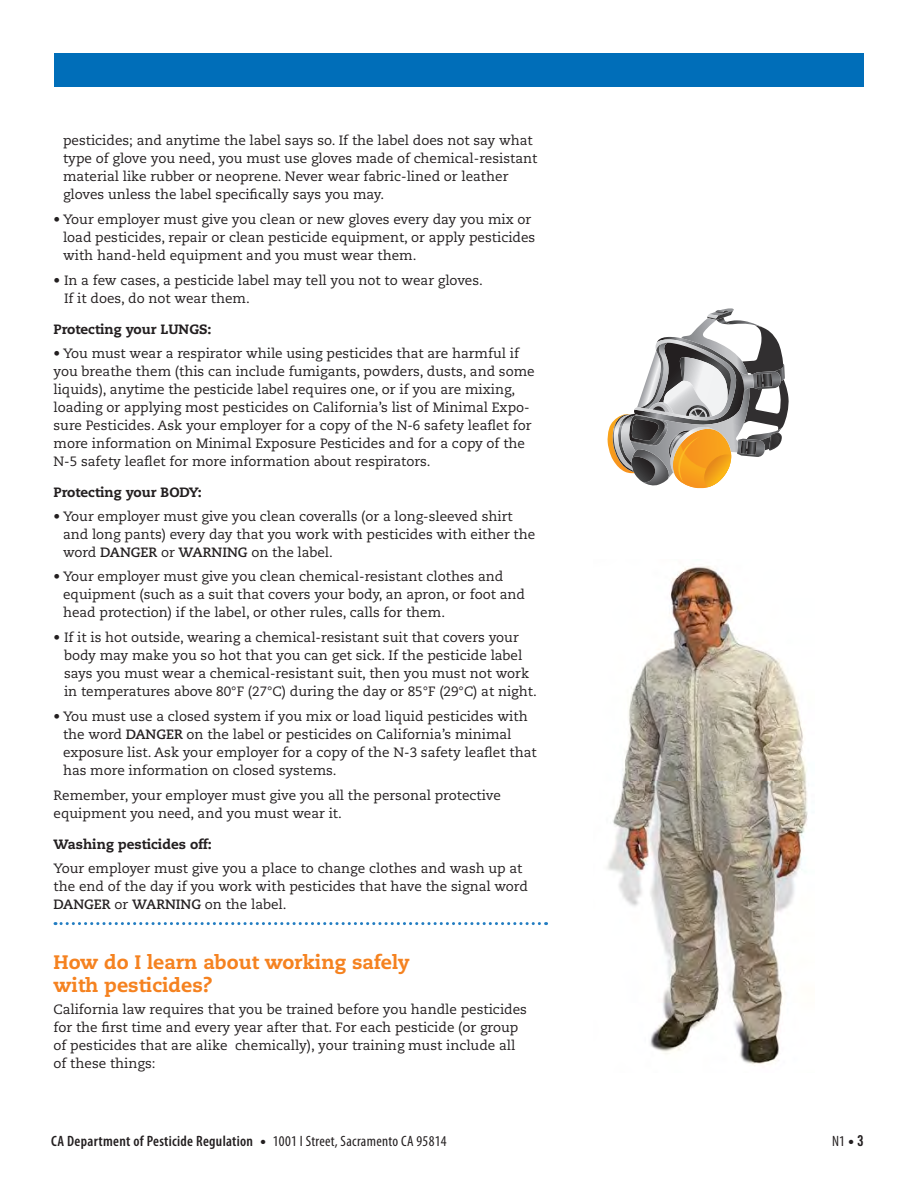
<style>
.page{position:relative;width:918px;height:1188px;background:#fff}
.page>*{position:absolute;margin:0;border:0;box-sizing:border-box;transform-origin:0 0}
.Question{font:800 19.5px/22.5px "Caecilia LT Std";color:#f58220}
.t1{font:condensed 15px "Myriad Pro";letter-spacing:.02em;color:#231f20}
.t2{font:600 condensed 15px "Myriad Pro";letter-spacing:.02em;color:#231f20}
.Answer_body_copy_NO{font:13.5px/18px "Caecilia LT Std";color:#231f20}
.Answer_body_last_lin{font:13.5px/18px "Caecilia LT Std";color:#231f20}
.subhead_2_smaller{font:800 13.5px "Caecilia LT Std";color:#231f20}
.s1{font-weight:700}
.s2{font-family:"Trade Gothic LT Std Bd Cn 20";font-stretch:normal}
</style>
<div class="page">
<div style="left:54px;top:53px;width:810px;height:33px;background:#006eb9"></div>
<svg style="left:55px;top:922px;width:492px;height:3px"></svg>
<svg style="left:607px;top:308px;width:182px;height:181px"></svg>
<img style="left:607px;top:566px;width:201px;height:500px">
<p class="Answer_body_copy_NO" style="left:63px;top:132px;width:476px">pesticides; and anytime the label says so. If the label does not say what type of glove you need, you must use gloves made of chemical-resistant material like rubber or neoprene. Never wear fabric-lined or leather gloves unless the label specifically says you may.</p>
<p class="Answer_body_copy_NO" style="left:63px;top:211px;width:474px;text-indent:-10px">• Your employer must give you clean or new gloves every day you mix or load pesticides, repair or clean pesticide equipment, or apply pesticides with hand-held equipment and you must wear them.</p>
<p class="Answer_body_copy_NO" style="left:64px;top:271px;width:420px;text-indent:-11px">• In a few cases, a pesticide label may tell you not to wear gloves.<br>If it does, do not wear them.</p>
<p class="subhead_2_smaller" style="left:54px;top:321px;width:160px">Protecting your LUNGS:</p>
<p class="Answer_body_copy_NO" style="left:54px;top:344px;width:483px">• You must wear a respirator while using pesticides that are harmful if you breathe them (this can include fumigants, powders, dusts, and some liquids), anytime the pesticide label requires one, or if you are mixing, loading or applying most pesticides on California’s list of Minimal Expo&shy;sure Pesticides. Ask your employer for a copy of the N-6 safety leaflet for more information on Minimal Exposure Pesticides and for a copy of the N-5 safety leaflet for more information about respirators.</p>
<p class="subhead_2_smaller" style="left:54px;top:484px;width:150px">Protecting your BODY:</p>
<p class="Answer_body_copy_NO" style="left:63px;top:507px;width:474px;text-indent:-10px">• Your employer must give you clean coveralls (or a long-sleeved shirt and long pants) every day that you work with pesticides with either the word <span class="s1">DANGER</span> or <span class="s1">WARNING</span> on the label.</p>
<p class="Answer_body_copy_NO" style="left:63px;top:568px;width:464px;text-indent:-10px">• Your employer must give you clean chemical-resistant clothes and equipment (such as a suit that covers your body, an apron, or foot and head protection) if the label, or other rules, calls for them.</p>
<p class="Answer_body_copy_NO" style="left:64px;top:629px;width:474px;text-indent:-11px">• If it is hot outside, wearing a chemical-resistant suit that covers your body may make you so hot that you can get sick. If the pesticide label says you must wear a chemical-resistant suit, then you must not work in temperatures above 80°F (27°C) during the day or 85°F (29°C) at night.</p>
<p class="Answer_body_copy_NO" style="left:63px;top:708px;width:475px;text-indent:-10px">• You must use a closed system if you mix or load liquid pesticides with the word <span class="s1">DANGER</span> on the label or pesticides on California’s minimal exposure list. Ask your employer for a copy of the N-3 safety leaflet that has more information on closed systems.</p>
<p class="Answer_body_copy_NO" style="left:54px;top:786px;width:449px">Remember, your employer must give you all the personal protective equipment you need, and you must wear it.</p>
<p class="subhead_2_smaller" style="left:54px;top:836px;width:160px">Washing pesticides off:</p>
<p class="Answer_body_last_lin" style="left:54px;top:859px;width:476px">Your employer must give you a place to change clothes and wash up at the end of the day if you work with pesticides that have the signal word<br><span class="s1">DANGER</span> or <span class="s1">WARNING</span> on the label.</p>
<p class="Question" style="left:54px;top:951px;width:358px">How do I learn about working safely with pesticides?</p>
<p class="Answer_body_copy_NO" style="left:54px;top:1000px;width:475px">California law requires that you be trained before you handle pesticides for the first time and every year after that. For each pesticide (or group of pesticides that are alike chemically), your training must include all of these things:</p>
<p class="t2" style="left:51px;top:1132px;width:203px">CA Department of Pesticide Regulation</p>
<p class="t1" style="left:261px;top:1132px;width:187px">● 1001 I Street, Sacramento CA 95814</p>
<p class="t1" style="left:832px;top:1132px;width:33px">N1 ● <span class="s2">3</span></p>
</div>
